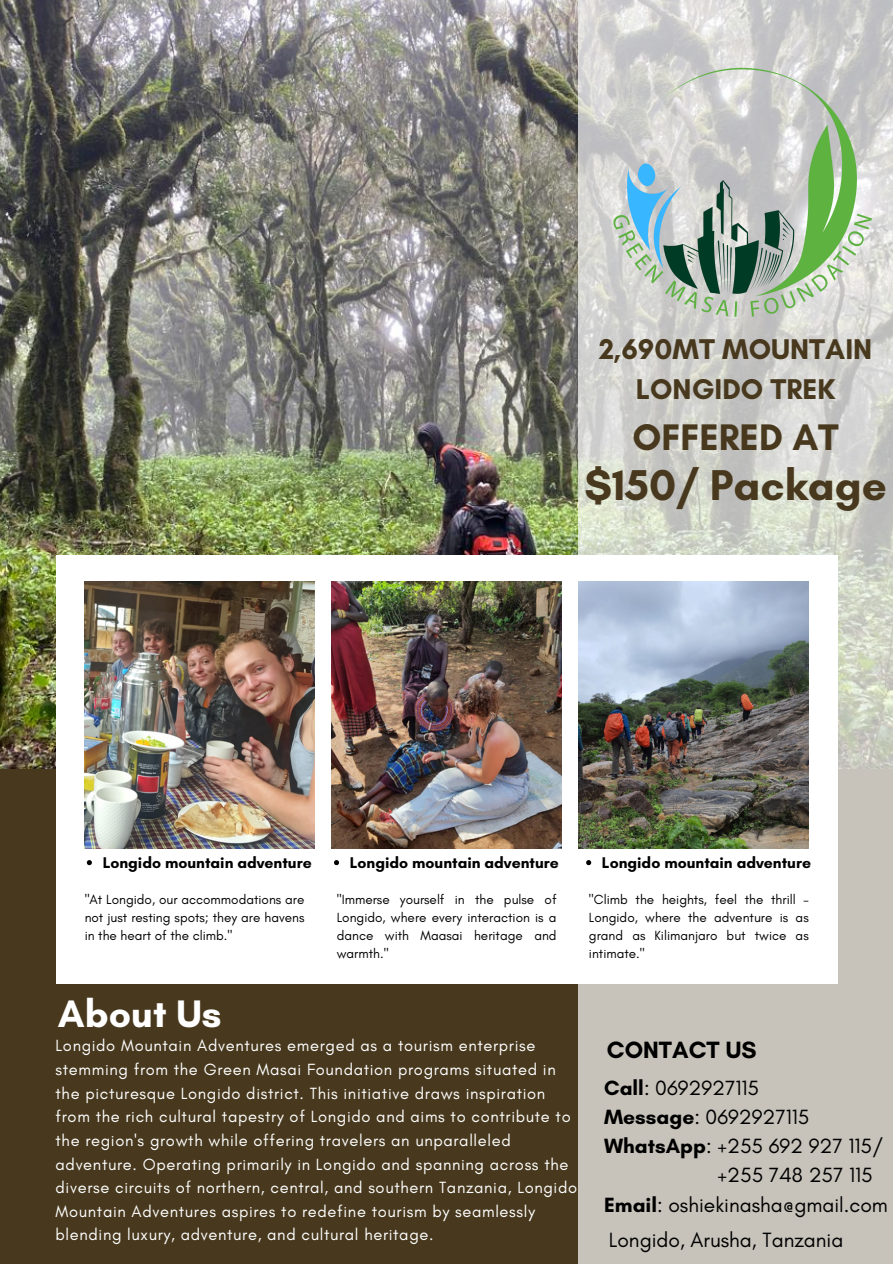
<style>
.page{position:relative;width:893px;height:1264px;background:#fff}
.page>*{position:absolute;margin:0;border:0;box-sizing:border-box;transform-origin:0 0}
.t1{font:700 43.95px "Glacial Indifference";color:#48391e}
.t2{font:700 39px "Glacial Indifference";color:#fff}
.t3{font:700 37.65px "Glacial Indifference";color:#48391e}
.t4{font:700 29.1px/40px "Glacial Indifference";color:#48391e;text-align:center}
.t5{font:700 24px "Glacial Indifference";color:#000}
.t6{font:21px "Glacial Indifference";color:#000}
.t7{font:16.5px/23.7px "Glacial Indifference";letter-spacing:.04em;color:#fff}
.t8{font:700 15.75px "Glacial Indifference";color:#000}
.t9{font:13.5px/18px "Glacial Indifference";color:#000;text-align:justify}
.s1{font-weight:700}
</style>
<div class="page">
<div style="left:0;top:0;width:892px;height:1263px;background:#48391e"></div>
<img style="left:0;top:0;width:578px;height:769px">
<svg style="left:578px;top:0;width:314px;height:1263px;background:#cccbc4"></svg>
<div style="left:56px;top:555px;width:781px;height:428px;background:#fff"></div>
<img style="left:85px;top:582px;width:229px;height:266px">
<img style="left:332px;top:582px;width:229px;height:266px">
<img style="left:579px;top:582px;width:229px;height:266px">
<img style="left:604px;top:57px;width:279px;height:270px">
<svg style="left:87px;top:860px;width:5px;height:5px"></svg>
<svg style="left:334px;top:860px;width:5px;height:5px"></svg>
<svg style="left:586px;top:860px;width:5px;height:5px"></svg>
<p class="t4" style="left:599px;top:328px;width:274px">2,690MT MOUNTAIN<br>LONGIDO TREK</p>
<p class="t3" style="left:632px;top:414px;width:208px">OFFERED AT</p>
<p class="t1" style="left:584px;top:458px;width:304px">$150/ Package</p>
<h1 class="t8" style="left:103px;top:852px;width:211px">Longido mountain adventure</h1>
<h5 class="t9" style="left:85px;top:889px;width:221px">"At Longido, our accommodations are not just resting spots; they are havens in the heart of the climb."</h5>
<h6 class="t9" style="left:337px;top:889px;width:221px">"Immerse yourself in the pulse of Longido, where every interaction is a dance with Maasai heritage and warmth."</h6>
<h6 class="t9" style="left:589px;top:889px;width:221px">"Climb the heights, feel the thrill – Longido, where the adventure is as grand as Kilimanjaro but twice as intimate."</h6>
<p class="t8" style="left:350px;top:852px;width:211px">Longido mountain adventure</p>
<h3 class="t8" style="left:602px;top:852px;width:211px">Longido mountain adventure</h3>
<h4 class="t2" style="left:58px;top:990px;width:165px">About Us</h4>
<h2 class="t7" style="left:56px;top:1033px;width:523px">Longido Mountain Adventures emerged as a tourism enterprise stemming from the Green Masai Foundation programs situated in the picturesque Longido district. This initiative draws inspiration from the rich cultural tapestry of Longido and aims to contribute to the region's growth while offering travelers an unparalleled adventure. Operating primarily in Longido and spanning across the diverse circuits of northern, central, and southern Tanzania, Longido Mountain Adventures aspires to redefine tourism by seamlessly blending luxury, adventure, and cultural heritage.</h2>
<p class="t5" style="left:607px;top:1035px;width:151px">CONTACT US</p>
<p class="t6" style="left:604px;top:1074px;width:156px"><span class="s1">Call</span>: 0692927115</p>
<p class="t6" style="left:604px;top:1103px;width:207px"><span class="s1">Message</span>: 0692927115</p>
<p class="t6" style="left:604px;top:1133px;width:281px"><span class="s1">WhatsApp</span>: +255 692 927 115/</p>
<p class="t6" style="left:717px;top:1162px;width:157px">+255 748 257 115</p>
<p class="t6" style="left:604px;top:1191px;width:285px"><span class="s1">Email</span>: oshiekinasha@gmail.com</p>
<p class="t6" style="left:608px;top:1226px;width:236px">Longido, Arusha, Tanzania</p>
</div>
